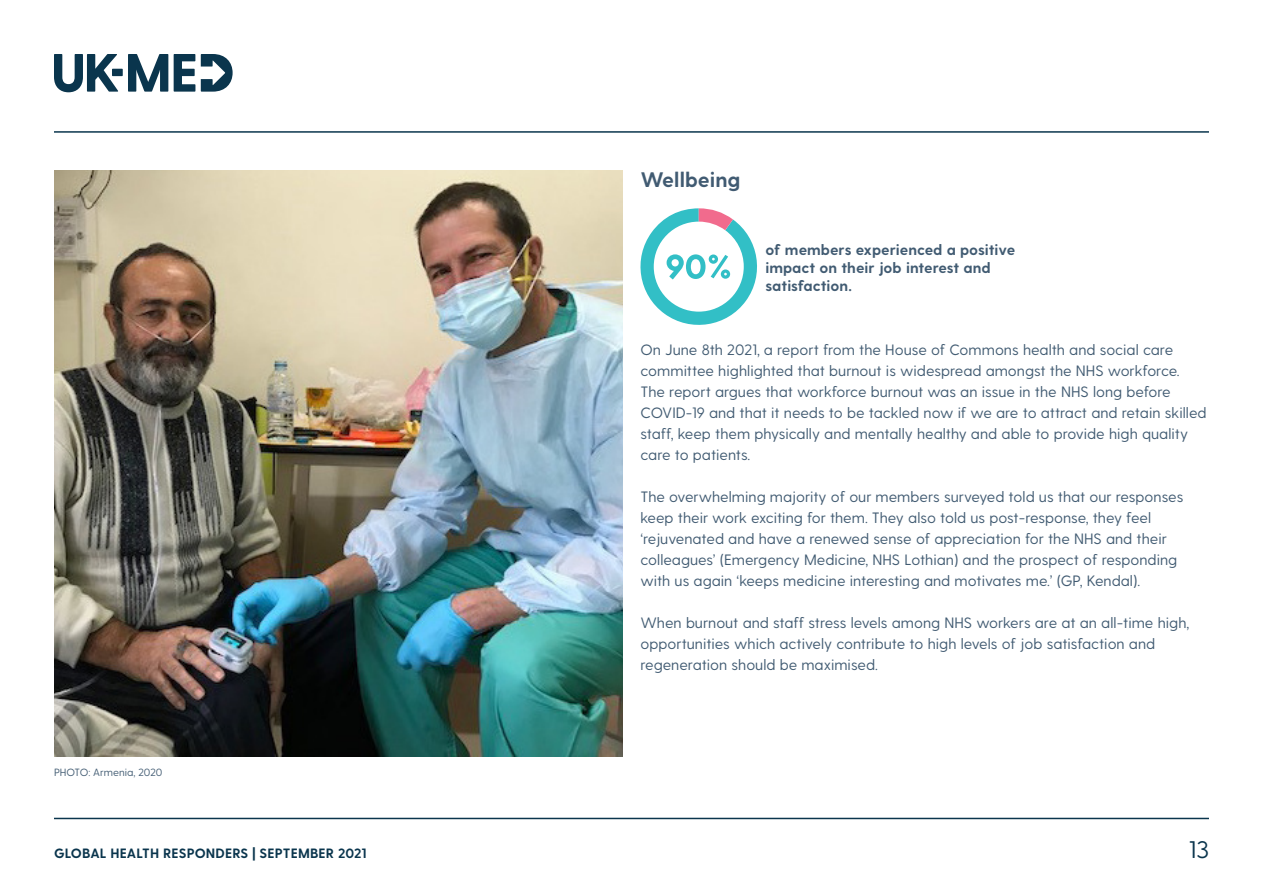
<style>
.page{position:relative;width:1263px;height:893px;background:#fff}
.page>*{position:absolute;margin:0;border:0;box-sizing:border-box;transform-origin:0 0}
.t1{font:24px "Greycliff CF";color:#0a354d}
.Sub_Heading{font:700 21px "Greycliff CF";color:#415b72}
.Body_COPY{font:15px/21px "Greycliff CF";color:#415b72}
.Body_COPY_BOLD{font:700 15px/18px "Greycliff CF";color:#415b72}
.t2{font:700 13.5px "Greycliff CF";letter-spacing:.01em;color:#0a354d}
.Photo_credit{font:10.5px "Greycliff CF";color:#415b72}
</style>
<div class="page">
<svg style="left:174px;top:54px;width:21px;height:38px"></svg>
<svg style="left:128px;top:54px;width:40px;height:38px"></svg>
<svg style="left:54px;top:54px;width:64px;height:38px"></svg>
<svg style="left:201px;top:54px;width:32px;height:38px"></svg>
<div style="left:112px;top:69px;width:11px;height:7px;background:#0a354d"></div>
<hr style="left:54px;top:131px;width:1155px;height:2px;background:#0a354d">
<hr style="left:54px;top:818px;width:1155px;height:1px;background:#0a354d">
<svg style="left:640px;top:208px;width:117px;height:117px"></svg>
<img style="left:54px;top:170px;width:568px;height:587px">
<p class="Sub_Heading" style="left:640px;top:167px;width:102px">Wellbeing</p>
<p class="Body_COPY_BOLD" style="left:765px;top:241px;width:251px">of members experienced a positive impact on their job interest and satisfaction.</p>
<p class="Photo_credit" style="left:54px;top:766px;width:110px">PHOTO: Armenia, 2020</p>
<p class="Body_COPY" style="left:640px;top:339px;width:568px">On June 8th 2021, a report from the House of Commons health and social care committee highlighted that burnout is widespread amongst the NHS workforce.<br>The report argues that workforce burnout was an issue in the NHS long before COVID-19 and that it needs to be tackled now if we are to attract and retain skilled staff, keep them physically and mentally healthy and able to provide high quality care to patients.</p>
<p class="Body_COPY" style="left:640px;top:486px;width:544px">The overwhelming majority of our members surveyed told us that our responses keep their work exciting for them. They also told us post-response, they feel ‘rejuvenated and have a renewed sense of appreciation for the NHS and their colleagues’ (Emergency Medicine, NHS Lothian) and the prospect of responding with us again ‘keeps medicine interesting and motivates me.’ (GP, Kendal).</p>
<p class="Body_COPY" style="left:640px;top:612px;width:550px">When burnout and staff stress levels among NHS workers are at an all-time high, opportunities which actively contribute to high levels of job satisfaction and regeneration should be maximised.</p>
<p class="t2" style="left:54px;top:845px;width:314px">GLOBAL HEALTH RESPONDERS | SEPTEMBER 2021</p>
<p class="t1" style="left:1189px;top:835px;width:22px">13</p>
</div>
